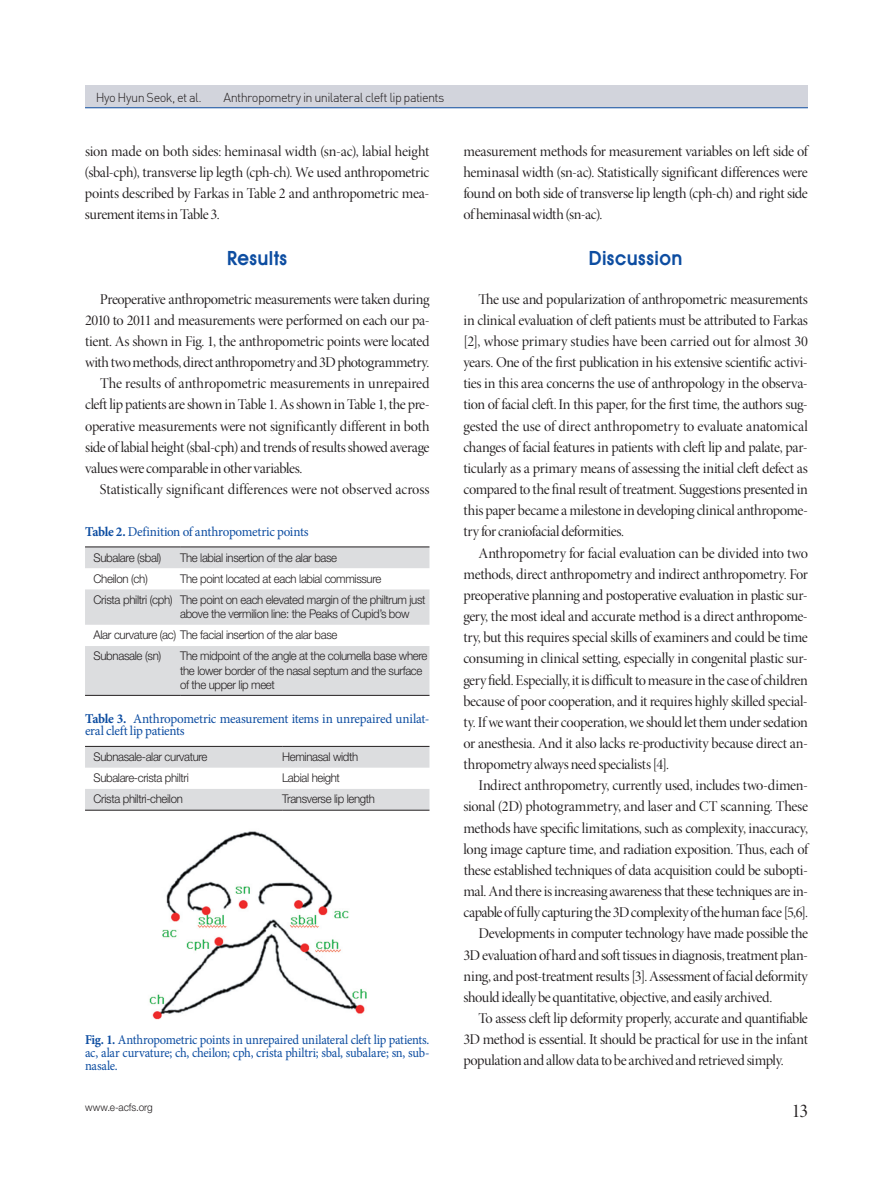
<style>
.page{position:relative;width:893px;height:1191px;background:#fff}
.page>*{position:absolute;margin:0;border:0;box-sizing:border-box;transform-origin:0 0}
.t1{font:19.5px "Minion Pro Disp";color:#231f20;scale:.96 1}
.t2{font:18.75px "H Ywul B";letter-spacing:-.025em;color:#0d4da1;scale:.96 1}
.t3{font:15px/21.1px "Minion Pro Disp";letter-spacing:-.025em;color:#231f20;text-align:justify}
.t4{font:15px "Minion Pro Disp";letter-spacing:-.005em;color:#231f20}
.t5{font:13.5px/12.8px "Minion Pro";letter-spacing:-.02em;color:#0d4da1;text-align:justify;scale:.93 1}
.t6{font:13.5px/12.8px "Minion Pro";letter-spacing:-.02em;color:#0d4da1}
.t7{font:300 12.75px "DIN";letter-spacing:-.05em;color:#231f20}
.t8{font:300 12px/21.1px "Helvetica Neue LT Std";letter-spacing:-.03em;color:#231f20;scale:.95 1}
.t9{font:300 12px "Helvetica Neue LT Std";letter-spacing:-.03em;color:#231f20;scale:.96 1}
.t10{font:300 10.5px "Helvetica Neue";letter-spacing:-.005em;color:#231f20;scale:.96 1}
.s1{font-weight:700}
</style>
<div class="page">
<div style="left:85px;top:85px;width:723px;height:22px;background:#d2d4dc"></div>
<hr style="left:85px;top:107px;width:723px;height:1px;background:#0d4da1">
<svg style="left:85px;top:547px;width:344px;height:148px;fill:#dcdddf"></svg>
<hr style="left:85px;top:546px;width:95px;height:1px;background:#231f20">
<hr style="left:180px;top:546px;width:249px;height:1px;background:#231f20">
<hr style="left:85px;top:695px;width:95px;height:1px;background:#231f20">
<hr style="left:180px;top:695px;width:249px;height:1px;background:#231f20">
<svg style="left:85px;top:747px;width:344px;height:63px"></svg>
<hr style="left:85px;top:746px;width:197px;height:1px;background:#231f20">
<hr style="left:282px;top:746px;width:147px;height:1px;background:#231f20">
<hr style="left:85px;top:810px;width:197px;height:1px;background:#231f20">
<hr style="left:282px;top:810px;width:147px;height:1px;background:#231f20">
<img style="left:149px;top:831px;width:218px;height:189px">
<p class="t7" style="left:96px;top:90px;width:108px">Hyo Hyun Seok, et al.</p>
<p class="t7" style="left:223px;top:90px;width:223px">Anthropometry in unilateral cleft lip patients</p>
<p class="t3" style="left:85px;top:141px;width:346px">sion made on both sides: heminasal width (sn-ac), labial height (sbal-cph), transverse lip legth (cph-ch). We used anthropometric points described by Farkas in Table 2 and anthropometric mea&shy;surementitemsinTable 3.</p>
<p class="t2" style="left:227px;top:249px;width:65px">Results</p>
<p class="t3" style="left:100px;top:289px;width:331px">Preoperative anthropometric measurements were taken during</p>
<p class="t3" style="left:85px;top:310px;width:346px">2010 to 2011 and measurements were performed on each our pa-</p>
<p class="t3" style="left:85px;top:331px;width:346px">tient. As shown in Fig. 1, the anthropometric points were located</p>
<p class="t3" style="left:85px;top:352px;width:346px">withtwomethods,direct anthropometryand3Dphotogrammetry.</p>
<p class="t4" style="left:100px;top:374px;width:331px">The results of anthropometric measurements in unrepaired</p>
<p class="t3" style="left:85px;top:394px;width:346px">cleft lip patients are shown in Table 1. As shown in Table 1, the pre-</p>
<p class="t3" style="left:85px;top:415px;width:346px">operative measurements were not significantly different in both</p>
<p class="t3" style="left:85px;top:437px;width:346px">side of labial height (sbal-cph) and trends of results showed average</p>
<p class="t3" style="left:85px;top:458px;width:219px">valueswerecomparableinother variables.</p>
<p class="t4" style="left:100px;top:480px;width:331px">Statistically significant differences were not observed across</p>
<p class="t6" style="left:85px;top:525px;width:225px"><span class="s1">Table 2.</span> Definition of anthropometric points</p>
<p class="t9" style="left:94px;top:550px;width:72px">Subalare (sbal)</p>
<p class="t8" style="left:180px;top:546px;width:167px">The labial insertion of the alar base</p>
<p class="t9" style="left:94px;top:571px;width:58px">Cheilon (ch)</p>
<p class="t8" style="left:94px;top:568px;width:351px;text-indent:87px">The point located at each labial commissure<br>Crista philtri (cph) The point on each elevated margin of the philtrum just</p>
<p class="t8" style="left:94px;top:603px;width:334px;text-indent:87px">above the vermilion line: the Peaks of Cupid’s bow<br>Alar curvature (ac) The facial insertion of the alar base<br>Subnasale (sn)</p>
<p class="t8" style="left:180px;top:648px;width:262px;line-height:14.4px">The midpoint of the angle at the columella base where the lower border of the nasal septum and the surface of the upper lip meet</p>
<p class="t6" style="left:85px;top:712px;width:346px"><span class="s1">Table 3.</span> Anthropometric measurement items in unrepaired unilat&shy;eral cleft lip patients</p>
<p class="t8" style="left:94px;top:746px;width:121px">Subnasale-alar curvature</p>
<p class="t8" style="left:282px;top:746px;width:82px">Heminasal width</p>
<p class="t8" style="left:94px;top:767px;width:102px">Subalare-crista philtri</p>
<p class="t8" style="left:282px;top:767px;width:62px">Labial height</p>
<p class="t8" style="left:94px;top:788px;width:95px">Crista philtri-cheilon</p>
<p class="t8" style="left:282px;top:788px;width:99px">Transverse lip length</p>
<p class="t5" style="left:85px;top:1033px;width:372px"><span class="s1">Fig. 1.</span> Anthropometric points in unrepaired unilateral cleft lip patients. ac, alar curvature; ch, cheilon; cph, crista philtri; sbal, subalare; sn, sub&shy;nasale.</p>
<p class="t10" style="left:85px;top:1100px;width:72px">www.e-acfs.org</p>
<p class="t3" style="left:463px;top:141px;width:346px">measurement methods for measurement variables on left side of heminasal width (sn-ac). Statistically significant differences were found on both side of transverse lip length (cph-ch) and right side ofheminasalwidth(sn-ac).</p>
<p class="t2" style="left:589px;top:249px;width:100px">Discussion</p>
<p class="t3" style="left:463px;top:289px;width:346px;text-indent:15px">The use and popularization of anthropometric measurements in clinical evaluation of cleft patients must be attributed to Farkas [2], whose primary studies have been carried out for almost 30 years. One of the first publication in his extensive scientific activi&shy;ties in this area concerns the use of anthropology in the observa&shy;tion of facial cleft.In this paper, for the first time, the authors sug&shy;gested the use of direct anthropometry to evaluate anatomical changes of facial features in patients with cleft lip and palate, par&shy;ticularly as a primary means of assessing the initial cleft defect as compared to the final result of treatment. Suggestions presented in this paper became a milestone in developing clinical anthropome&shy;try forcraniofacialdeformities.</p>
<p class="t3" style="left:463px;top:542px;width:346px;text-indent:15px">Anthropometry for facial evaluation can be divided into two methods, direct anthropometry and indirect anthropometry. For preoperative planning and postoperative evaluation in plastic sur&shy;gery, the most ideal and accurate method is a direct anthropome&shy;try, but this requires special skills of examiners and could be time consuming in clinical setting, especially in congenital plastic sur&shy;geryfield.Especially,itisdifficulttomeasureinthecase ofchildren because of poor cooperation, and it requires highly skilled special&shy;ty.Ifwewanttheircooperation,weshould letthem undersedation or anesthesia. And it also lacks re-productivity because direct an&shy;thropometry alwaysneedspecialists[4].</p>
<p class="t3" style="left:478px;top:775px;width:331px">Indirect anthropometry, currently used, includes two-dimen-</p>
<p class="t3" style="left:463px;top:796px;width:346px">sional (2D) photogrammetry, and laser and CT scanning. These</p>
<p class="t3" style="left:463px;top:817px;width:346px">methods have specific limitations, such as complexity, inaccuracy,</p>
<p class="t3" style="left:464px;top:838px;width:346px">long image capture time, and radiation exposition. Thus, each of</p>
<p class="t3" style="left:464px;top:860px;width:346px">these established techniques of data acquisition could be subopti-</p>
<p class="t3" style="left:464px;top:881px;width:346px">mal. And there is increasing awareness that these techniques are in-</p>
<p class="t3" style="left:464px;top:902px;width:346px">capableoffullycapturingthe3Dcomplexityofthehumanface[5,6].</p>
<p class="t3" style="left:478px;top:923px;width:331px">Developments in computer technology have made possible the</p>
<p class="t3" style="left:464px;top:944px;width:346px">3Devaluationof hard and softtissuesindiagnosis,treatment plan-</p>
<p class="t3" style="left:464px;top:965px;width:346px">ning, and post-treatmentresults[3].Assessment offacial deformity</p>
<p class="t3" style="left:464px;top:987px;width:310px">shouldideallybequantitative,objective, andeasily archived.</p>
<p class="t3" style="left:478px;top:1008px;width:331px">To assess cleft lip deformity properly, accurate and quantifiable</p>
<p class="t3" style="left:463px;top:1029px;width:346px">3D method is essential. It should be practical for use in the infant</p>
<p class="t3" style="left:463px;top:1050px;width:322px">populationandallowdata tobe archivedandretrievedsimply.</p>
<h1 class="t1" style="left:792px;top:1099px;width:18px">13</h1>
</div>
